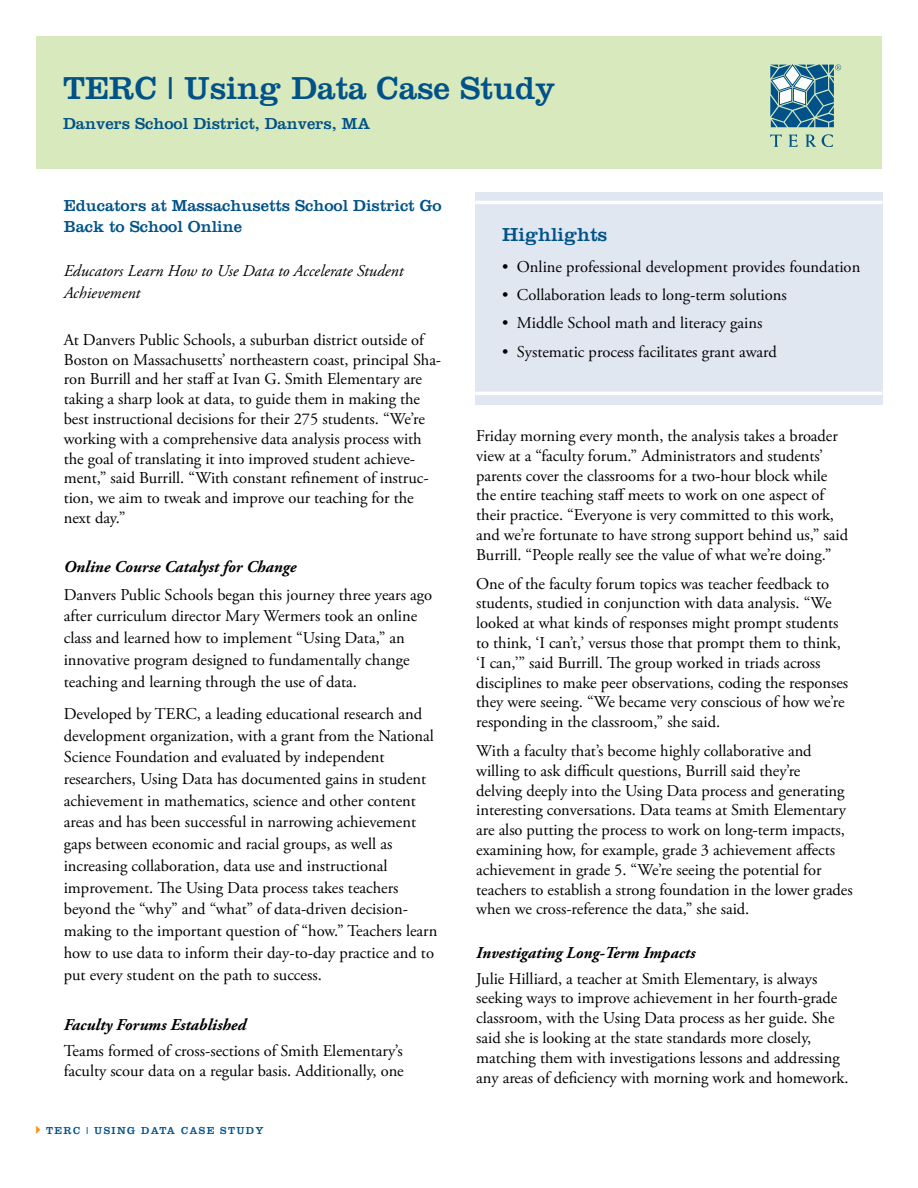
<style>
.page{position:relative;width:918px;height:1188px;background:#fff}
.page>*{position:absolute;margin:0;border:0;box-sizing:border-box;transform-origin:0 0}
.t1{font:33px "Clarendon";color:#005288}
.t2{font:19.5px "Clarendon";color:#005288}
.t3{font:16.5px/19.8px "Adobe Garamond Pro";letter-spacing:-.005em;color:#000}
.t4{font:16.5px/21px "Clarendon";color:#005288}
.t5{font:italic 700 16.5px "Adobe Garamond Pro";color:#000}
.t6{font:italic 16.5px/21.8px "Adobe Garamond Pro";color:#000}
.t7{font:10.5px "Clarendon";letter-spacing:.13em;color:#005288}
.s1{color:#f7941e}
</style>
<div class="page">
<div style="left:36px;top:36px;width:846px;height:133px;background:#d8e9bd"></div>
<svg style="left:770px;top:64px;width:71px;height:63px;background:#5f94a7"></svg>
<svg style="left:770px;top:134px;width:12px;height:13px"></svg>
<svg style="left:789px;top:134px;width:9px;height:13px"></svg>
<svg style="left:806px;top:135px;width:10px;height:12px"></svg>
<svg style="left:822px;top:134px;width:11px;height:13px"></svg>
<div style="left:475px;top:192px;width:407px;height:213px;background:#e1e7f1"></div>
<hr style="left:475px;top:201px;width:407px;height:3px;background:#fff">
<hr style="left:475px;top:392px;width:407px;height:3px;background:#fff">
<h1 class="t1" style="left:63px;top:68px;width:494px">TERC | Using Data Case Study</h1>
<p class="t4" style="left:63px;top:112px;width:309px">Danvers School District, Danvers, MA</p>
<p class="t4" style="left:64px;top:195px;width:379px">Educators at Massachusetts School District Go<br>Back to School Online</p>
<p class="t6" style="left:64px;top:261px;width:341px">Educators Learn How to Use Data to Accelerate Student<br>Achievement</p>
<p class="t3" style="left:64px;top:330px;width:379px">At Danvers Public Schools, a suburban district outside of Boston on Massachusetts’ northeastern coast, principal Sha&shy;ron Burrill and her staff at Ivan G. Smith Elementary are taking a sharp look at data, to guide them in making the best instructional decisions for their 275 students. “We’re working with a comprehensive data analysis process with the goal of translating it into improved student achieve&shy;ment,” said Burrill. “With constant refinement of instruc&shy;tion, we aim to tweak and improve our teaching for the next day.”</p>
<p class="t5" style="left:64px;top:557px;width:234px">Online Course Catalyst for Change</p>
<p class="t3" style="left:64px;top:584px;width:370px;line-height:21.8px">Danvers Public Schools began this journey three years ago after curriculum director Mary Wermers took an online class and learned how to implement “Using Data,” an innovative program designed to fundamentally change teaching and learning through the use of data.</p>
<p class="t3" style="left:64px;top:703px;width:375px;line-height:21.8px">Developed by TERC, a leading educational research and development organization, with a grant from the National Science Foundation and evaluated by independent researchers, Using Data has documented gains in student achievement in mathematics, science and other content areas and has been successful in narrowing achievement gaps between economic and racial groups, as well as increasing collaboration, data use and instructional improvement. The Using Data process takes teachers beyond the “why” and “what” of data-driven decision&shy;making to the important question of “how.” Teachers learn how to use data to inform their day-to-day practice and to put every student on the path to success.</p>
<p class="t5" style="left:64px;top:1015px;width:184px">Faculty Forums Established</p>
<p class="t3" style="left:64px;top:1041px;width:342px">Teams formed of cross-sections of Smith Elementary’s faculty scour data on a regular basis. Additionally, one</p>
<p class="t7" style="left:31px;top:1124px;width:234px"><span class="s1">✔</span>TERC | USING DATA CASE STUDY</p>
<p class="t2" style="left:502px;top:223px;width:107px">Highlights</p>
<p class="t3" style="left:502px;top:258px;width:360px">• Online professional development provides foundation</p>
<p class="t3" style="left:502px;top:286px;width:286px">• Collaboration leads to long-term solutions</p>
<p class="t3" style="left:502px;top:314px;width:262px">• Middle School math and literacy gains</p>
<p class="t3" style="left:502px;top:342px;width:276px">• Systematic process facilitates grant award</p>
<p class="t3" style="left:476px;top:426px;width:373px">Friday morning every month, the analysis takes a broader view at a “faculty forum.” Administrators and students’ parents cover the classrooms for a two-hour block while the entire teaching staff meets to work on one aspect of their practice. “Everyone is very committed to this work, and we’re fortunate to have strong support behind us,” said Burrill. “People really see the value of what we’re doing.”</p>
<p class="t3" style="left:476px;top:574px;width:373px">One of the faculty forum topics was teacher feedback to students, studied in conjunction with data analysis. “We looked at what kinds of responses might prompt students to think, ‘I can’t,’ versus those that prompt them to think, ‘I can,’” said Burrill. The group worked in triads across disciplines to make peer observations, coding the responses they were seeing. “We became very conscious of how we’re responding in the classroom,” she said.</p>
<p class="t3" style="left:476px;top:741px;width:378px">With a faculty that’s become highly collaborative and willing to ask difficult questions, Burrill said they’re<br>delving deeply into the Using Data process and generating interesting conversations. Data teams at Smith Elementary are also putting the process to work on long-term impacts, examining how, for example, grade 3 achievement affects achievement in grade 5. “We’re seeing the potential for teachers to establish a strong foundation in the lower grades when we cross-reference the data,” she said.</p>
<p class="t5" style="left:476px;top:943px;width:221px">Investigating Long-Term Impacts</p>
<p class="t3" style="left:476px;top:969px;width:374px">Julie Hilliard, a teacher at Smith Elementary, is always seeking ways to improve achievement in her fourth-grade classroom, with the Using Data process as her guide. She said she is looking at the state standards more closely, matching them with investigations lessons and addressing any areas of deficiency with morning work and homework.</p>
</div>
